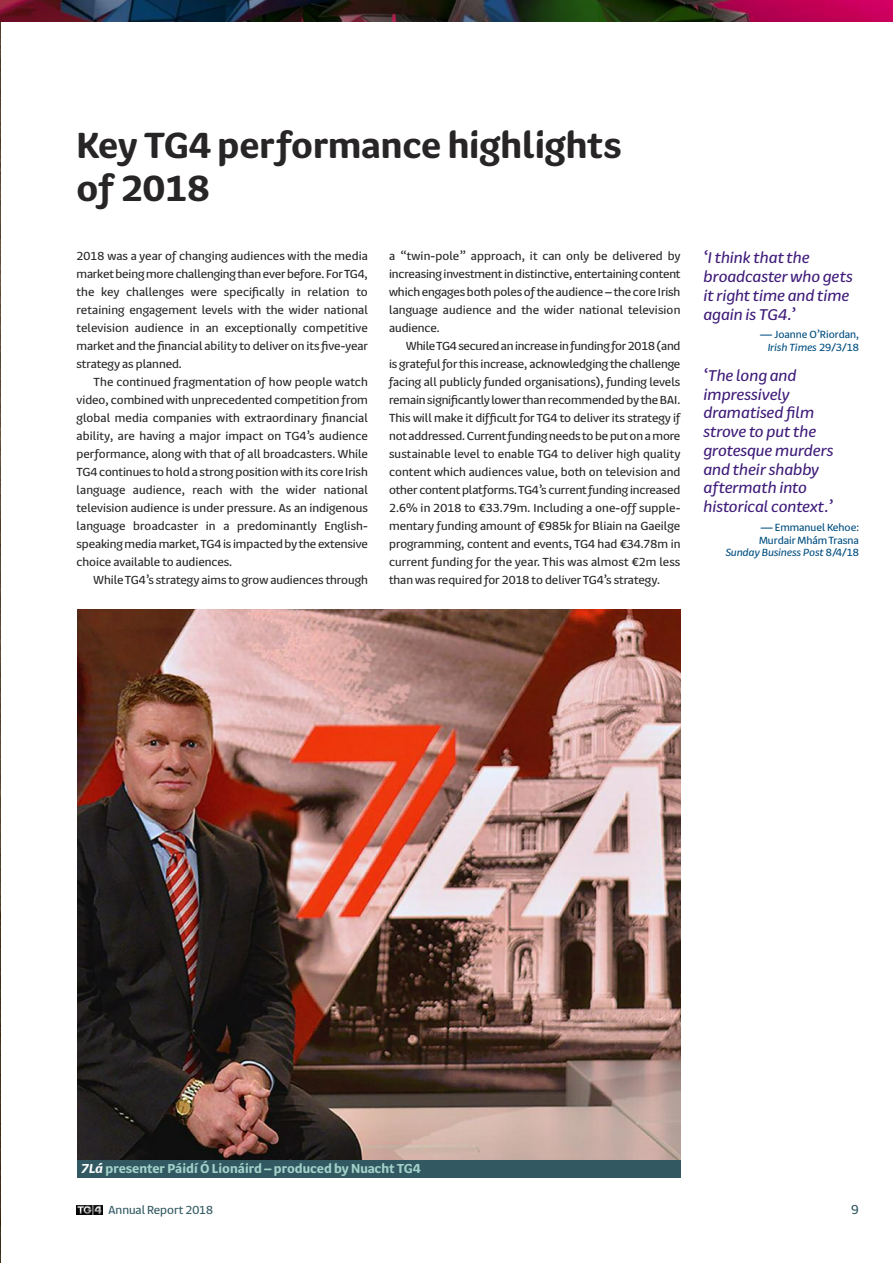
<style>
.page{position:relative;width:893px;height:1263px;background:#fff}
.page>*{position:absolute;margin:0;border:0;box-sizing:border-box;transform-origin:0 0}
.t1{font:700 42px/43.5px "TG4";color:#272526}
.t2{font:italic 18px/18.8px "TG4";color:#3f1c79}
.t3{font:700 15px "TG4";color:#a3d2cb}
.t4{font:15px "TG4";color:#325961}
.t5{font:13.5px/18px "TG4";color:#272526;text-align:justify}
.t6{font:13.5px "TG4";color:#325961}
.t7{font:12px/12.8px "TG4";color:#004e80;text-align:right}
.s1{font-style:italic}
.s2{font-style:italic;color:#fff}
</style>
<div class="page">
<hr style="left:0;top:0;width:1px;height:1263px;background:#e9e9e9">
<img style="left:0;top:21px;width:1px;height:1241px">
<img style="left:77px;top:1205px;width:25px;height:9px">
<img style="left:0;top:0;width:893px;height:21px">
<img style="left:77px;top:609px;width:603px;height:551px">
<div style="left:77px;top:1160px;width:603px;height:17px;background:#325961"></div>
<h1 class="t1" style="left:77px;top:120px;width:547px">Key TG4 performance highlights of 2018</h1>
<p class="t5" style="left:77px;top:246px;width:293px">2018 was a year of changing audiences with the media market beingmore challenging than ever before. ForTG4, the key challenges were specifically in relation to retaining engagement levels with the wider national television audience in an exceptionally competitive market and the financial ability to deliver on its five-year strategy as planned.</p>
<p class="t5" style="left:77px;top:372px;width:293px;text-indent:17px">The continued fragmentation of how people watch video, combined with unprecedented competition from global media companies with extraordinary financial ability, are having a major impact on TG4’s audience performance, along with that of all broadcasters. While TG4 continues to hold a strong positionwith its core Irish language audience, reach with the wider national television audience is under pressure. As an indigenous language broadcaster in a predominantly English&shy;speakingmediamarket,TG4 is impacted by the extensive choice available to audiences.</p>
<p class="t5" style="left:94px;top:570px;width:276px">WhileTG4’s strategy aims to growaudiences through</p>
<p class="t5" style="left:389px;top:246px;width:293px">a “twin-pole” approach, it can only be delivered by increasing investmentin distinctive, entertaining content which engages both poles ofthe audience – the core Irish language audience and the wider national television audience.</p>
<p class="t5" style="left:389px;top:336px;width:293px;text-indent:17px">WhileTG4securedanincreaseinfunding for2018(and is gratefulforthis increase, acknowledging the challenge facing all publicly funded organisations), funding levels remain significantly lowerthan recommended by theBAI.<br>This will make it difficult for TG4 to deliver its strategy if not addressed.Currentfunding needs tobeputon amore sustainable level to enable TG4 to deliver high quality content which audiences value, both on television and other content platforms.TG4’s currentfunding increased 2.6% in 2018 to €33.79m. Including a one-off supple&shy;mentary funding amount of €985k for Bliain na Gaeilge programming, content and events, TG4 had €34.78m in current funding for the year. This was almost €2m less than was required for 2018 to deliverTG4’s strategy.</p>
<h2 class="t2" style="left:704px;top:248px;width:151px">‘Ithink thatthe broadcasterwho gets itrighttime and time again is TG4.’</h2>
<p class="t7" style="left:760px;top:327px;width:100px">— Joanne O’Riordan,<br><span class="s1">Irish Times</span> 29/3/18</p>
<h2 class="t2" style="left:704px;top:365px;width:131px">‘The long and impressively dramatised film strove to putthe grotesquemurders and theirshabby aftermath into historical context.’</h2>
<p class="t7" style="left:726px;top:520px;width:135px">— Emmanuel Kehoe:<br>Murdair MhámTrasna<br><span class="s1">Sunday Business Post</span> 8/4/18</p>
<p class="t3" style="left:81px;top:1157px;width:341px"><span class="s2">7Lá</span> presenter Páidí ÓLionáird – produced by Nuacht TG4</p>
<p class="t6" style="left:109px;top:1200px;width:106px">Annual Report 2018</p>
<p class="t4" style="left:851px;top:1199px;width:9px">9</p>
</div>
